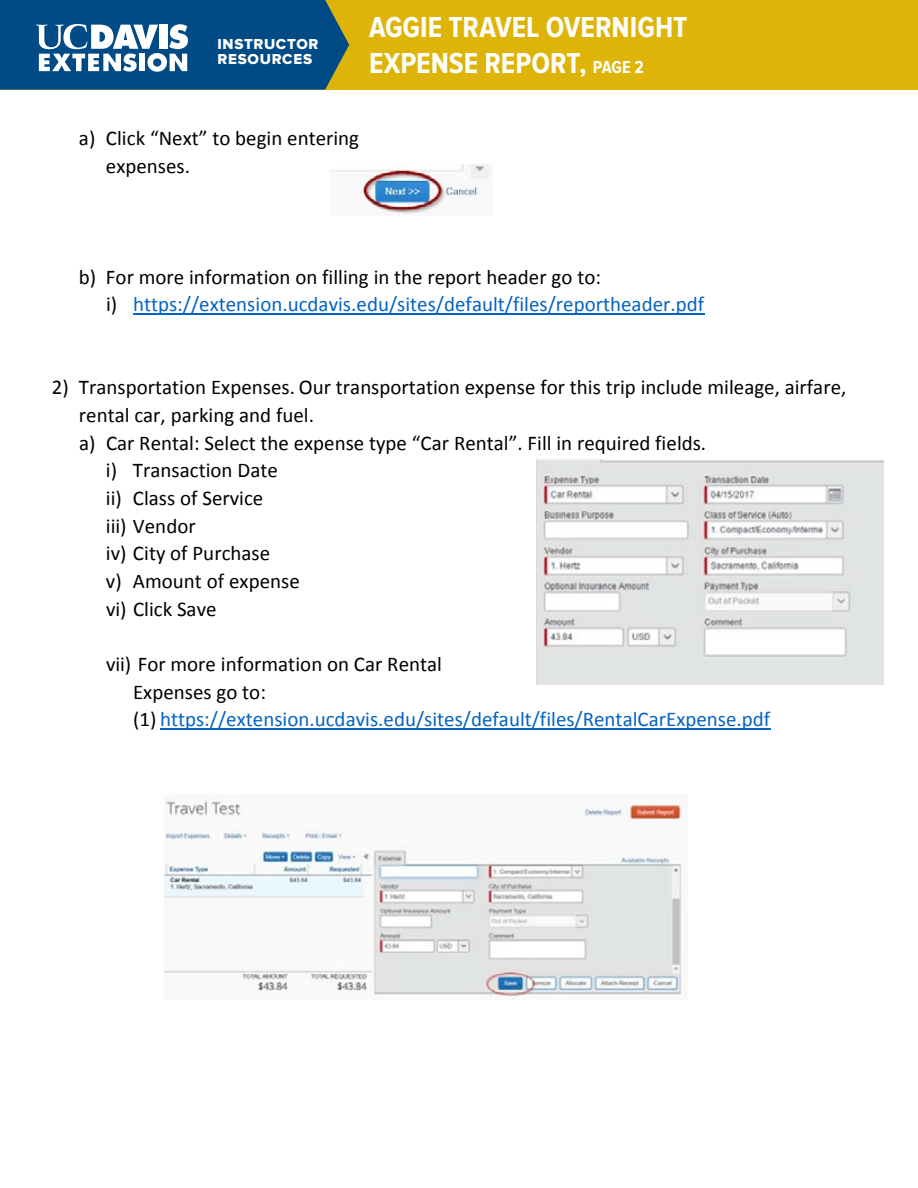
<style>
.page{position:relative;width:918px;height:1188px;background:#fff}
.page>*{position:absolute;margin:0;border:0;box-sizing:border-box;transform-origin:0 0}
.t1{font:700 30px/36px "Proxima Nova Cond";color:#fff}
.t2{font:21px/27.8px "Calibri";color:#000}
.t3{font:21px/27.6px "Calibri";color:#0563c1}
.t4{font:15px/15px "Proxima Nova Extrabld";letter-spacing:.05em;color:#fff}
.s1{font-size:18px}
.s2{color:#000}
</style>
<div class="page">
<div style="left:0;top:0;width:918px;height:90px;background:#deb408"></div>
<svg style="left:0;top:0;width:349px;height:90px;background:#27648e"></svg>
<img style="left:331px;top:165px;width:158px;height:51px">
<hr style="left:133px;top:314px;width:571px;height:1px;background:#0563c1">
<hr style="left:160px;top:729px;width:610px;height:1px;background:#0563c1">
<img style="left:537px;top:459px;width:347px;height:225px">
<img style="left:164px;top:795px;width:523px;height:205px">
<p class="t4" style="left:217px;top:38px;width:103px">INSTRUCTOR<br>RESOURCES</p>
<h1 class="t1" style="left:369px;top:10px;width:320px">AGGIE TRAVEL OVERNIGHT<br>EXPENSE REPORT, <span class="s1">PAGE 2</span></h1>
<p class="t2" style="left:106px;top:124px;width:255px;text-indent:-27px">a) Click “Next” to begin entering expenses.</p>
<p class="t3" style="left:106px;top:263px;width:600px;text-indent:-27px"><span class="s2">b) For more information on filling in the report header go to:<br>i)</span> https://extension.ucdavis.edu/sites/default/files/reportheader.pdf</p>
<p class="t2" style="left:52px;top:374px;width:796px">2) Transportation Expenses. Our transportation expense for this trip include mileage, airfare,</p>
<p class="t2" style="left:79px;top:401px;width:236px">rental car, parking and fuel.</p>
<p class="t2" style="left:79px;top:429px;width:629px">a) Car Rental: Select the expense type “Car Rental”. Fill in required fields.</p>
<p class="t2" style="left:106px;top:457px;width:173px">i) Transaction Date</p>
<p class="t2" style="left:106px;top:484px;width:159px">ii) Class of Service</p>
<p class="t2" style="left:106px;top:512px;width:91px">iii) Vendor</p>
<p class="t2" style="left:106px;top:540px;width:166px">iv) City of Purchase</p>
<p class="t2" style="left:106px;top:567px;width:195px">v) Amount of expense</p>
<p class="t2" style="left:106px;top:595px;width:112px">vi) Click Save</p>
<p class="t3" style="left:133px;top:650px;width:639px;text-indent:-27px"><span class="s2">vii) For more information on Car Rental<br>Expenses go to:<br>(1)</span> https://extension.ucdavis.edu/sites/default/files/RentalCarExpense.pdf</p>
</div>
